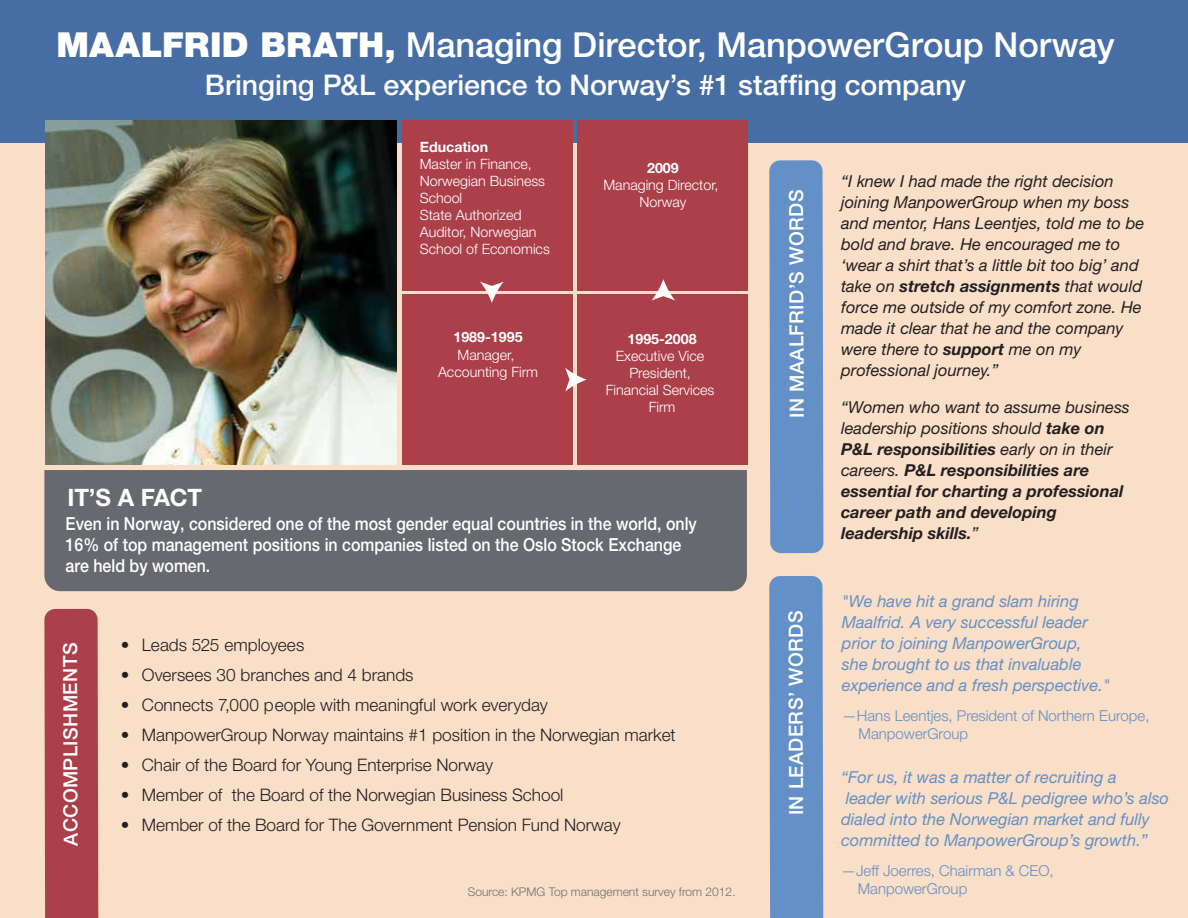
<style>
.page{position:relative;width:1188px;height:918px;background:#f9dec8}
.page>*{position:absolute;margin:0;border:0;box-sizing:border-box;transform-origin:0 0}
.t1{font:500 34.5px "Helvetica Neue LT Std";letter-spacing:-.005em;color:#fff}
.t2{font:500 28.5px "Helvetica Neue LT Std";letter-spacing:-.005em;color:#fff}
.t3{font:700 24px "Helvetica Neue LT Std";letter-spacing:-.015em;color:#fff}
.t4{font:500 19.5px "Helvetica Neue LT Std";letter-spacing:.015em;color:#fff}
.t5{font:500 18px/21px "Helvetica Neue LT Std";color:#fff;scale:.89 1}
.t6{font:300 17.25px "Helvetica Neue LT Std";color:#231f20}
.t7{font:italic 16.5px/21px "Helvetica Neue LT Std";color:#231f20}
.t8{font:italic 16.5px/21px "Helvetica Neue LT Std";color:#6390c6}
.t9{font:italic 700 16.5px/21px "Helvetica Neue LT Std";color:#231f20}
.t10{font:300 15px/18px "Helvetica Neue LT Std";color:#6390c6}
.t11{font:300 14.25px/17.1px "Helvetica Neue LT Std";color:#fff;text-align:center}
.t12{font:700 14.25px "Helvetica Neue LT Std";color:#fff}
.t13{font:300 12px "Helvetica Neue LT Std";color:#717073}
.s1{font-weight:900}
.s2{font-weight:700}
.s3{font-weight:400}
</style>
<div class="page">
<div style="left:0;top:0;width:1188px;height:143px;background:#466ea5"></div>
<div style="left:44px;top:470px;width:703px;height:121px;background:#67696f"></div>
<img style="left:46px;top:121px;width:351px;height:344px">
<div style="left:402px;top:120px;width:171px;height:170px;background:#ab404b"></div>
<div style="left:402px;top:294px;width:171px;height:171px;background:#ab404b"></div>
<div style="left:577px;top:120px;width:171px;height:170px;background:#ab404b"></div>
<div style="left:577px;top:294px;width:171px;height:171px;background:#ab404b"></div>
<svg style="left:651px;top:279px;width:24px;height:21px"></svg>
<svg style="left:480px;top:282px;width:24px;height:21px"></svg>
<svg style="left:565px;top:368px;width:22px;height:23px"></svg>
<div style="left:769px;top:160px;width:54px;height:393px;background:#6390c6"></div>
<div style="left:44px;top:609px;width:54px;height:309px;background:#ab404b"></div>
<div style="left:769px;top:576px;width:54px;height:342px;background:#6390c6"></div>
<h1 class="t1" style="left:56px;top:24px;width:1060px"><span class="s1">MAALFRID BRATH,</span> Managing Director, ManpowerGroup Norway</h1>
<h2 class="t2" style="left:205px;top:67px;width:763px">Bringing P&amp;L experience to Norway’s #1 staffing company</h2>
<p class="t12" style="left:420px;top:138px;width:70px">Education</p>
<p class="t11" style="left:420px;top:155px;width:132px;text-align:left">Master in Finance,<br>Norwegian Business<br>School<br>State Authorized<br>Auditor, Norwegian<br>School of Economics</p>
<p class="t12" style="left:453px;top:329px;width:71px">1989-1995</p>
<p class="t11" style="left:438px;top:346px;width:102px">Manager,<br>Accounting Firm</p>
<p class="t12" style="left:647px;top:159px;width:33px">2009</p>
<p class="t11" style="left:603px;top:176px;width:117px">Managing Director,<br>Norway</p>
<p class="t12" style="left:627px;top:330px;width:71px">1995-2008</p>
<p class="t11" style="left:606px;top:347px;width:110px">Executive Vice<br>President,<br>Financial Services<br>Firm</p>
<h3 class="t3" style="left:67px;top:482px;width:136px">IT’S A FACT</h3>
<p class="t5" style="left:66px;top:513px;width:711px">Even in Norway, considered one of the most gender equal countries in the world, only<br>16% of top management positions in companies listed on the Oslo Stock Exchange are held by women.</p>
<p class="t4" style="left:59px;top:846px;width:205px;rotate:-90deg">ACCOMPLISHMENTS</p>
<p class="t6" style="left:121px;top:634px;width:185px">• Leads 525 employees</p>
<p class="t6" style="left:121px;top:664px;width:294px">• Oversees 30 branches and 4 brands</p>
<p class="t6" style="left:121px;top:694px;width:428px">• Connects 7,000 people with meaningful work everyday</p>
<p class="t6" style="left:121px;top:724px;width:556px">• ManpowerGroup Norway maintains #1 position in the Norwegian market</p>
<p class="t6" style="left:121px;top:754px;width:374px">• Chair of the Board for Young Enterprise Norway</p>
<p class="t6" style="left:121px;top:784px;width:444px">• Member of the Board of the Norwegian Business School</p>
<p class="t6" style="left:121px;top:814px;width:501px">• Member of the Board for The Government Pension Fund Norway</p>
<p class="t13" style="left:468px;top:885px;width:269px">Source: KPMG Top management survey from 2012.</p>
<p class="t4" style="left:785px;top:418px;width:230px;rotate:-90deg">IN MAALFRID’S WORDS</p>
<p class="t4" style="left:784px;top:815px;width:206px;rotate:-90deg">IN LEADERS’ WORDS</p>
<p class="t7" style="left:841px;top:171px;width:305px">“I knew I had made the right decision joining ManpowerGroup when my boss and mentor, Hans Leentjes, told me to be bold and brave. He encouraged me to ‘wear a shirt that’s a little bit too big’ and take on <span class="s2">stretch assignments</span> that would force me outside of my comfort zone. He made it clear that he and the company were there to <span class="s2">support</span> me on my professional journey.”</p>
<p class="t9" style="left:841px;top:397px;width:290px"><span class="s3">“Women who want to assume business leadership positions should</span> take on P&amp;L responsibilities <span class="s3">early on in their careers.</span> P&amp;L responsibilities are essential for charting a professional career path and developing leadership skills.<span class="s3">”</span></p>
<p class="t8" style="left:842px;top:591px;width:270px">"We have hit a grand slam hiring Maalfrid. A very successful leader prior to joining ManpowerGroup, she brought to us that invaluable experience and a fresh perspective."</p>
<p class="t10" style="left:859px;top:706px;width:292px;text-indent:-17px">—Hans Leentjes, President of Northern Europe,<br>ManpowerGroup</p>
<p class="t8" style="left:841px;top:766px;width:329px">“For us, it was a matter of recruiting a<br>leader with serious P&amp;L pedigree who’s also dialed into the Norwegian market and fully committed to ManpowerGroup’s growth.”</p>
<p class="t10" style="left:858px;top:861px;width:197px;text-indent:-17px">—Jeff Joerres, Chairman &amp; CEO,<br>ManpowerGroup</p>
</div>
